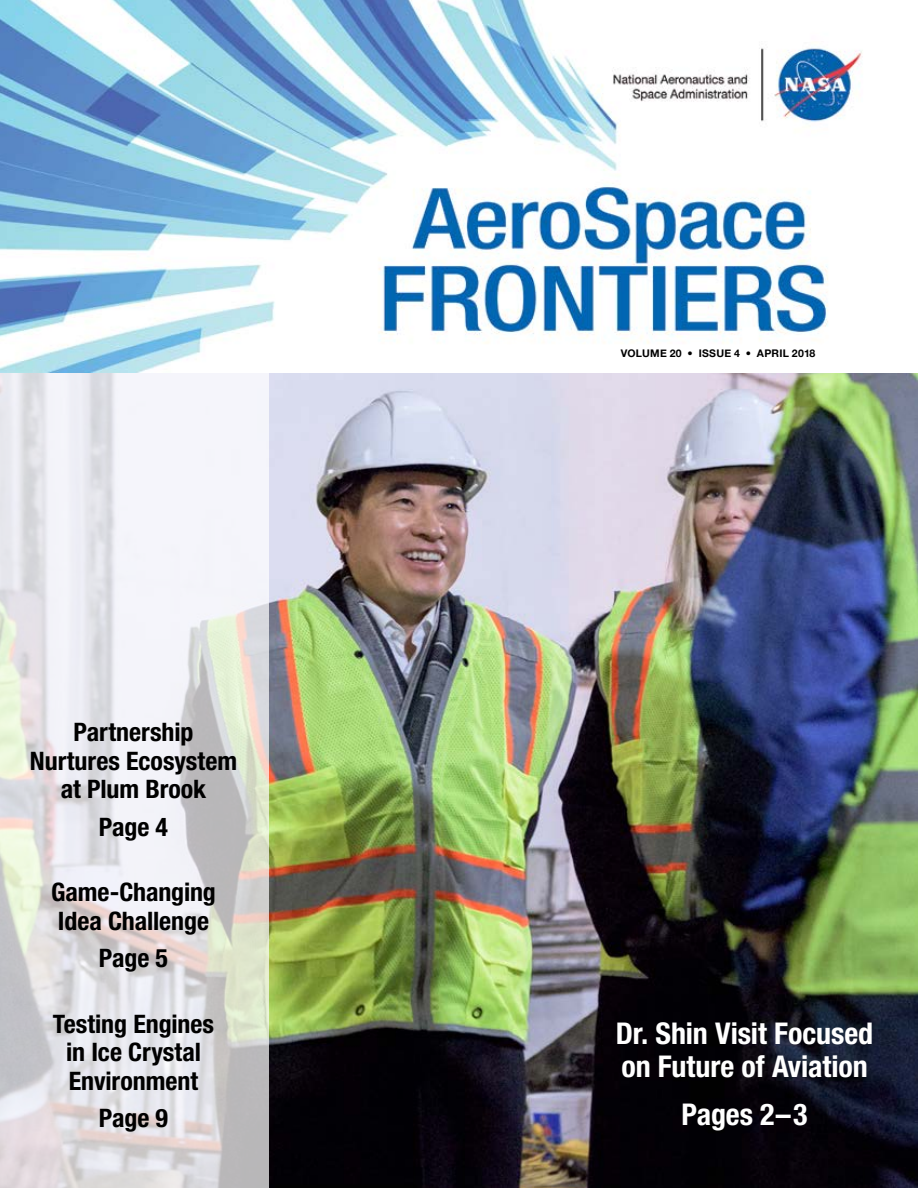
<style>
.page{position:relative;width:918px;height:1188px;background:#fff}
.page>*{position:absolute;margin:0;border:0;box-sizing:border-box;transform-origin:0 0}
.t1{font:700 condensed 30px/33px "Helvetica Neue LT Std";letter-spacing:-.005em;color:#fff}
.t2{font:700 condensed 25.5px/28.5px "Helvetica Neue LT Std";letter-spacing:-.005em;color:#000;text-align:center}
.t3{font:700 10.5px "Helvetica Neue";letter-spacing:.025em;color:#000}
.s1{font-weight:500}
</style>
<div class="page">
<img style="left:269px;top:373px;width:649px;height:815px">
<svg style="left:0;top:372px;width:269px;height:816px"></svg>
<img style="left:0;top:0;width:862px;height:372px">
<p class="t2" style="left:30px;top:718px;width:209px">Partnership<br>Nurtures Ecosystem at Plum Brook</p>
<p class="t2" style="left:99px;top:812px;width:71px">Page 4</p>
<p class="t2" style="left:51px;top:878px;width:166px;text-align:left">Game-Changing<br>Idea Challenge</p>
<p class="t2" style="left:99px;top:943px;width:71px">Page 5</p>
<p class="t2" style="left:53px;top:1009px;width:163px">Testing Engines in Ice Crystal<br>Environment</p>
<p class="t2" style="left:99px;top:1103px;width:71px">Page 9</p>
<p class="t3" style="left:621px;top:345px;width:196px">VOLUME 20 <span class="s1">•</span> ISSUE 4 <span class="s1">•</span> APRIL 2018</p>
<p class="t1" style="left:616px;top:1016px;width:259px">Dr. Shin Visit Focused on Future of Aviation</p>
<p class="t1" style="left:682px;top:1097px;width:127px">Pages 2–3</p>
</div>
